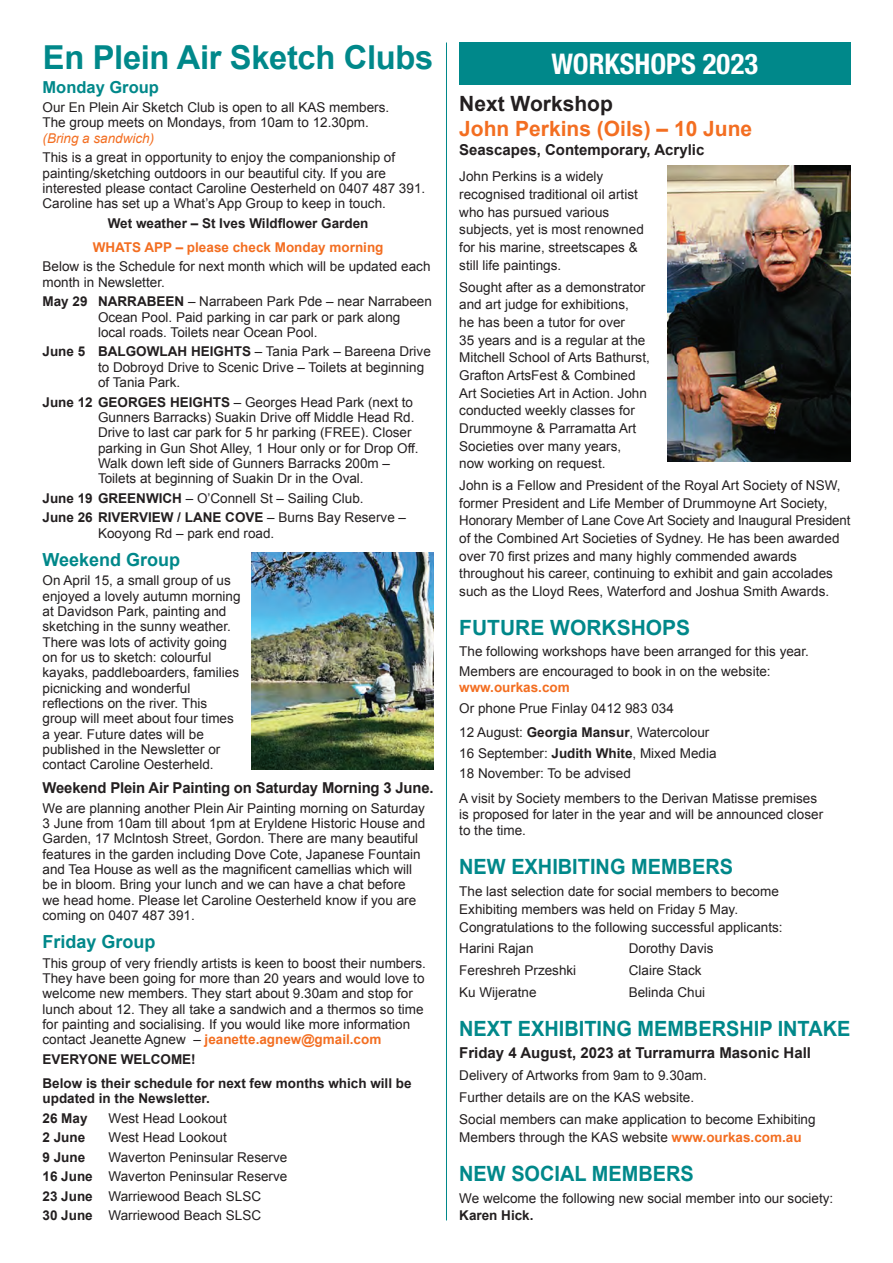
<style>
.page{position:relative;width:893px;height:1263px;background:#fff}
.page>*{position:absolute;margin:0;border:0;box-sizing:border-box;transform-origin:0 0}
.t1{font:700 33px "Arial";letter-spacing:-.01em;color:#00888a}
.t2{font:700 condensed 28.5px "Helvetica Neue LT Std";color:#fff}
.t3{font:700 21px "Arial";color:#00888a;scale:.95 1}
.t4{font:700 21px "Arial";color:#f36e21}
.t5{font:700 21px "Arial";color:#00888a}
.t6{font:700 21px "Arial";color:#231f20}
.t7{font:700 18px "Arial";color:#00888a}
.t8{font:700 16.5px "Arial";color:#00888a}
.t9{font:700 15px "Arial";color:#231f20}
.t10{font:13.5px/15.3px "Arial";color:#231f20}
.t11{font:700 13.5px/23.9px "Arial";color:#231f20}
.t12{font:700 13.5px "Arial";color:#f36e21}
.t13{font:italic 13.5px "Arial";color:#f36e21}
.s1{font-weight:700}
.s2{font-weight:700;color:#f36e21}
</style>
<div class="page">
<div style="left:459px;top:43px;width:391px;height:42px;background:#00888a"></div>
<hr style="left:446px;top:43px;width:1px;height:1177px;background:#00888a">
<img style="left:668px;top:166px;width:182px;height:296px">
<img style="left:252px;top:553px;width:182px;height:217px">
<h1 class="t1" style="left:43px;top:35px;width:392px">En Plein Air Sketch Clubs</h1>
<h2 class="t2" style="left:551px;top:47px;width:208px">WORKSHOPS 2023</h2>
<p class="t8" style="left:43px;top:76px;width:118px">Monday Group</p>
<p class="t10" style="left:43px;top:100px;width:348px">Our En Plein Air Sketch Club is open to all KAS members.<br>The group meets on Mondays, from 10am to 12.30pm.</p>
<p class="t13" style="left:43px;top:129px;width:113px">(Bring a sandwich)</p>
<p class="t10" style="left:43px;top:150px;width:384px">This is a great in opportunity to enjoy the companionship of painting/sketching outdoors in our beautiful city. If you are interested please contact Caroline Oesterheld on 0407 487 391.<br>Caroline has set up a What’s App Group to keep in touch.</p>
<p class="t11" style="left:108px;top:212px;width:262px">Wet weather – St Ives Wildflower Garden</p>
<p class="t12" style="left:93px;top:238px;width:292px">WHATS APP – please check Monday morning</p>
<p class="t10" style="left:43px;top:259px;width:389px">Below is the Schedule for next month which will be updated each month in Newsletter.</p>
<p class="t10" style="left:98px;top:294px;width:335px;text-indent:-55px"><span class="s1">May 29 NARRABEEN</span> – Narrabeen Park Pde – near Narrabeen<br>Ocean Pool. Paid parking in car park or park along<br>local roads. Toilets near Ocean Pool.</p>
<p class="t10" style="left:98px;top:344px;width:334px;text-indent:-55px"><span class="s1">June 5 BALGOWLAH HEIGHTS</span> – Tania Park – Bareena Drive to Dobroyd Drive to Scenic Drive – Toilets at beginning of Tania Park.</p>
<p class="t10" style="left:98px;top:394px;width:322px;text-indent:-55px"><span class="s1">June 12 GEORGES HEIGHTS</span> – Georges Head Park (next to Gunners Barracks) Suakin Drive off Middle Head Rd.<br>Drive to last car park for 5 hr parking (FREE). Closer parking in Gun Shot Alley, 1 Hour only or for Drop Off.<br>Walk down left side of Gunners Barracks 200m – Toilets at beginning of Suakin Dr in the Oval.</p>
<p class="t10" style="left:43px;top:488px;width:365px;line-height:19.6px"><span class="s1">June 19 GREENWICH</span> – O’Connell St – Sailing Club.<br><span class="s1">June 26 RIVERVIEW / LANE COVE</span> – Burns Bay Reserve –</p>
<p class="t10" style="left:98px;top:525px;width:178px">Kooyong Rd – park end road.</p>
<h3 class="t7" style="left:43px;top:548px;width:139px">Weekend Group</h3>
<p class="t10" style="left:43px;top:573px;width:200px">On April 15, a small group of us enjoyed a lovely autumn morning at Davidson Park, painting and sketching in the sunny weather.<br>There was lots of activity going on for us to sketch: colourful kayaks, paddleboarders, families picnicking and wonderful reflections on the river. This group will meet about four times a year. Future dates will be published in the Newsletter or contact Caroline Oesterheld.</p>
<p class="t9" style="left:43px;top:778px;width:393px">Weekend Plein Air Painting on Saturday Morning 3 June.</p>
<p class="t10" style="left:43px;top:800px;width:384px">We are planning another Plein Air Painting morning on Saturday 3 June from 10am till about 1pm at Eryldene Historic House and Garden, 17 McIntosh Street, Gordon. There are many beautiful features in the garden including Dove Cote, Japanese Fountain and Tea House as well as the magnificent camellias which will be in bloom. Bring your lunch and we can have a chat before we head home. Please let Caroline Oesterheld know if you are coming on 0407 487 391.</p>
<h3 class="t7" style="left:43px;top:930px;width:115px">Friday Group</h3>
<p class="t10" style="left:43px;top:955px;width:385px">This group of very friendly artists is keen to boost their numbers.<br>They have been going for more than 20 years and would love to welcome new members. They start about 9.30am and stop for lunch about 12. They all take a sandwich and a thermos so time for painting and socialising. If you would like more information contact Jeanette Agnew – <span class="s2">jeanette.agnew@gmail.com</span></p>
<p class="t11" style="left:43px;top:1048px;width:371px">EVERYONE WELCOME!<br>Below is their schedule for next few months which will be</p>
<p class="t11" style="left:43px;top:1089px;width:169px;line-height:19.5px">updated in the Newsletter.<br>26 May</p>
<h3 class="t6" style="left:459px;top:90px;width:155px">Next Workshop</h3>
<h3 class="t4" style="left:459px;top:115px;width:294px">John Perkins (Oils) – 10 June</h3>
<p class="t9" style="left:459px;top:140px;width:247px">Seascapes, Contemporary, Acrylic</p>
<p class="t10" style="left:459px;top:168px;width:186px;line-height:17.7px">John Perkins is a widely recognised traditional oil artist who has pursued various subjects, yet is most renowned for his marine, streetscapes &amp; still life paintings.</p>
<p class="t10" style="left:459px;top:278px;width:192px;line-height:17.7px">Sought after as a demonstrator and art judge for exhibitions,<br>he has been a tutor for over<br>35 years and is a regular at the<br>Mitchell School of Arts Bathurst,<br>Grafton ArtsFest &amp; Combined<br>Art Societies Art in Action. John conducted weekly classes for<br>Drummoyne &amp; Parramatta Art<br>Societies over many years,<br>now working on request.</p>
<p class="t10" style="left:459px;top:477px;width:393px;line-height:17.7px">John is a Fellow and President of the Royal Art Society of NSW, former President and Life Member of Drummoyne Art Society, Honorary Member of Lane Cove Art Society and Inaugural President of the Combined Art Societies of Sydney. He has been awarded over 70 first prizes and many highly commended awards throughout his career, continuing to exhibit and gain accolades such as the Lloyd Rees, Waterford and Joshua Smith Awards.</p>
<h3 class="t5" style="left:459px;top:614px;width:232px">FUTURE WORKSHOPS</h3>
<p class="t10" style="left:459px;top:641px;width:351px;line-height:20.4px">The following workshops have been arranged for this year.<br>Members are encouraged to book in on the website:</p>
<p class="t12" style="left:459px;top:679px;width:112px">www.ourkas.com</p>
<p class="t10" style="left:459px;top:696px;width:252px;line-height:24.6px">Or phone Prue Finlay 0412 983 034<br>12 August: <span class="s1">Georgia Mansur</span>, Watercolour</p>
<p class="t10" style="left:459px;top:743px;width:259px;line-height:20.4px">16 September: <span class="s1">Judith White</span>, Mixed Media<br>18 November: To be advised</p>
<p class="t10" style="left:459px;top:790px;width:365px;line-height:16.2px">A visit by Society members to the Derivan Matisse premises is proposed for later in the year and will be announced closer to the time.</p>
<h3 class="t3" style="left:459px;top:853px;width:290px">NEW EXHIBITING MEMBERS</h3>
<p class="t10" style="left:459px;top:883px;width:325px;line-height:17.7px">The last selection date for social members to become<br>Exhibiting members was held on Friday 5 May.<br>Congratulations to the following successful applicants:</p>
<p class="t10" style="left:459px;top:941px;width:76px">Harini Rajan</p>
<p class="t10" style="left:629px;top:941px;width:86px">Dorothy Davis</p>
<p class="t10" style="left:459px;top:963px;width:119px">Fereshreh Przeshki</p>
<p class="t10" style="left:629px;top:963px;width:74px">Claire Stack</p>
<p class="t10" style="left:459px;top:985px;width:79px">Ku Wijeratne</p>
<p class="t10" style="left:629px;top:985px;width:78px">Belinda Chui</p>
<h3 class="t3" style="left:459px;top:1015px;width:413px">NEXT EXHIBITING MEMBERSHIP INTAKE</h3>
<p class="t9" style="left:459px;top:1043px;width:353px">Friday 4 August, 2023 at Turramurra Masonic Hall</p>
<p class="t10" style="left:459px;top:1065px;width:358px;line-height:21.9px">Delivery of Artworks from 9am to 9.30am.<br>Further details are on the KAS website.<br>Social members can make application to become Exhibiting</p>
<p class="t10" style="left:459px;top:1129px;width:344px">Members through the KAS website <span class="s2">www.ourkas.com.au</span></p>
<h3 class="t3" style="left:459px;top:1160px;width:248px">NEW SOCIAL MEMBERS</h3>
<p class="t10" style="left:459px;top:1190px;width:376px">We welcome the following new social member into our society:</p>
<p class="t11" style="left:459px;top:1204px;width:76px">Karen Hick.</p>
<p class="t10" style="left:109px;top:1110px;width:120px">West Head Lookout</p>
<p class="t11" style="left:43px;top:1126px;width:44px">2 June</p>
<p class="t10" style="left:109px;top:1130px;width:120px">West Head Lookout</p>
<p class="t11" style="left:43px;top:1145px;width:44px">9 June</p>
<p class="t10" style="left:43px;top:1147px;width:246px;line-height:19.6px;text-indent:66px">Waverton Peninsular Reserve<br><span class="s1">16 June</span> Waverton Peninsular Reserve<br><span class="s1">23 June</span> Warriewood Beach SLSC<br><span class="s1">30 June</span> Warriewood Beach SLSC</p>
</div>
